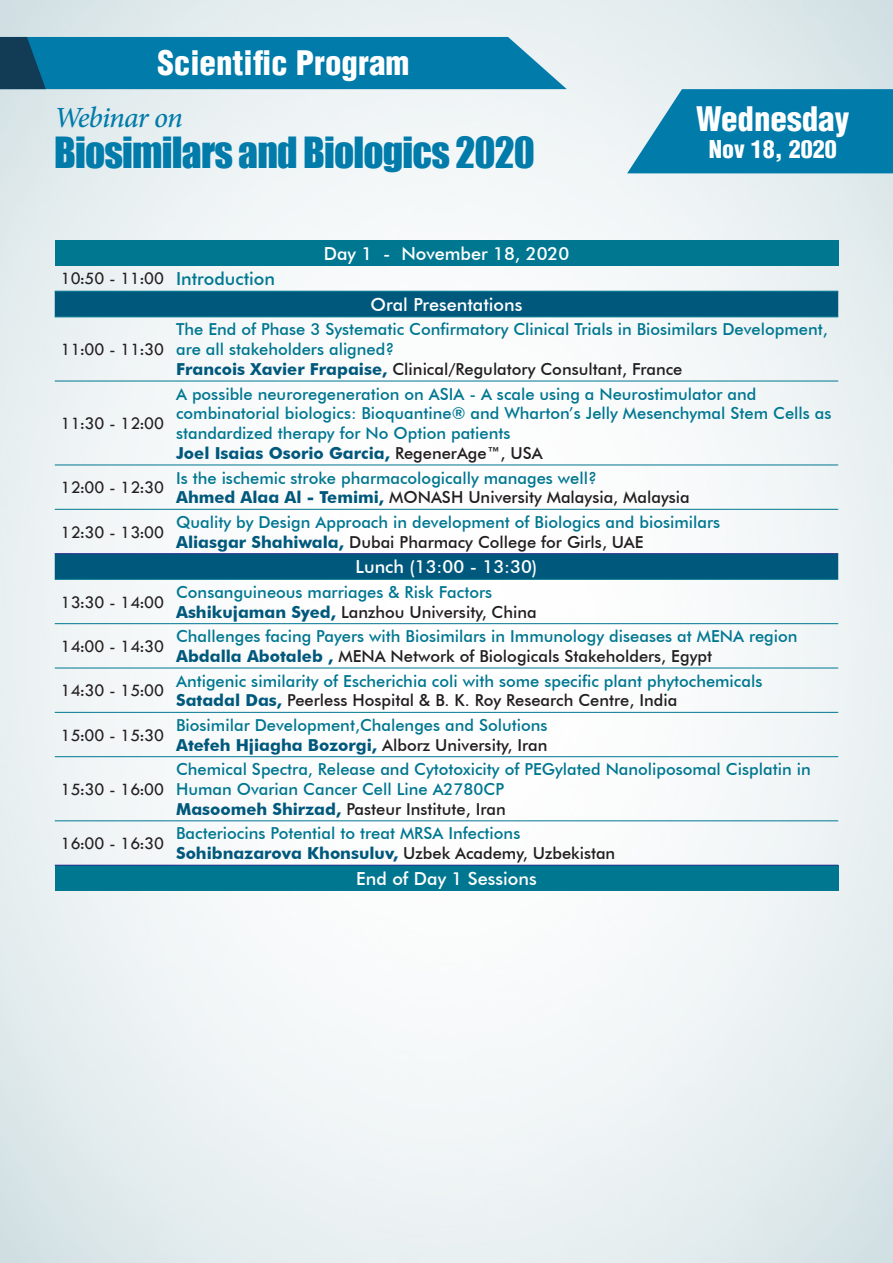
<style>
.page{position:relative;width:893px;height:1263px;background:#fff}
.page>*{position:absolute;margin:0;border:0;box-sizing:border-box;transform-origin:0 0}
.t1{font:39.45px "Impact";letter-spacing:-.02em;color:#007baa}
.t2{font:900 condensed 33px "Helvetica LT";color:#fff}
.t3{font:italic 500 29.4px "Minion Pro";letter-spacing:-.03em;color:#007baa}
.t4{font:900 condensed 24px "Helvetica LT";color:#fff}
.t5{font:18px "Tw Cen";color:#231f20}
.t6{font:500 18px "Futura BT";color:#fff}
.t7{font:500 18px "Futura BT";color:#007791}
.t8{font:500 16.5px/19.8px "Futura BT";color:#007791}
.t9{font:500 16.5px "Futura BT";color:#231f20}
.t10{font:700 16.5px "Futura BT";color:#00597c}
.s1{font-weight:700;color:#00597c}
.s2{font-weight:500;color:#231f20}
</style>
<div class="page">
<img style="left:0;top:0;width:893px;height:1263px">
<svg style="left:627px;top:89px;width:266px;height:84px;background:#1887b1"></svg>
<svg style="left:0;top:37px;width:567px;height:52px;background:#0c7ca7"></svg>
<div style="left:55px;top:240px;width:783px;height:25px;background:#007791"></div>
<svg style="left:55px;top:292px;width:783px;height:287px"></svg>
<div style="left:55px;top:865px;width:783px;height:26px;background:#007791"></div>
<hr style="left:55px;top:291px;width:115px;height:1px;background:#007791">
<hr style="left:170px;top:291px;width:668px;height:1px;background:#007791">
<hr style="left:55px;top:316px;width:115px;height:1px;background:#007791">
<hr style="left:170px;top:316px;width:668px;height:1px;background:#007791">
<hr style="left:55px;top:381px;width:115px;height:1px;background:#007791">
<hr style="left:170px;top:381px;width:668px;height:1px;background:#007791">
<hr style="left:55px;top:465px;width:115px;height:1px;background:#007791">
<hr style="left:170px;top:465px;width:668px;height:1px;background:#007791">
<hr style="left:55px;top:509px;width:115px;height:1px;background:#007791">
<hr style="left:170px;top:509px;width:668px;height:1px;background:#007791">
<hr style="left:55px;top:579px;width:115px;height:1px;background:#007791">
<hr style="left:170px;top:579px;width:668px;height:1px;background:#007791">
<hr style="left:55px;top:623px;width:115px;height:1px;background:#007791">
<hr style="left:170px;top:623px;width:668px;height:1px;background:#007791">
<hr style="left:55px;top:668px;width:115px;height:1px;background:#007791">
<hr style="left:170px;top:668px;width:668px;height:1px;background:#007791">
<hr style="left:55px;top:712px;width:115px;height:1px;background:#007791">
<hr style="left:170px;top:712px;width:668px;height:1px;background:#007791">
<hr style="left:55px;top:756px;width:115px;height:1px;background:#007791">
<hr style="left:170px;top:756px;width:668px;height:1px;background:#007791">
<hr style="left:55px;top:820px;width:115px;height:1px;background:#007791">
<hr style="left:170px;top:820px;width:668px;height:1px;background:#007791">
<hr style="left:55px;top:553px;width:115px;height:1px;background:#2e3092">
<hr style="left:170px;top:553px;width:668px;height:1px;background:#2e3092">
<hr style="left:55px;top:865px;width:115px;height:1px;background:#2e3092">
<hr style="left:170px;top:865px;width:668px;height:1px;background:#2e3092">
<p class="t2" style="left:157px;top:42px;width:254px">Scientific Program</p>
<p class="t3" style="left:54px;top:98px;width:130px">Webinar on</p>
<p class="t1" style="left:54px;top:121px;width:482px">Biosimilars and Biologics 2020</p>
<p class="t5" style="left:61px;top:267px;width:105px">10:50 - 11:00</p>
<p class="t7" style="left:176px;top:268px;width:100px">Introduction</p>
<p class="t6" style="left:324px;top:242px;width:247px">Day 1 - November 18, 2020</p>
<p class="t6" style="left:370px;top:294px;width:153px">Oral Presentations</p>
<p class="t2" style="left:696px;top:98px;width:155px">Wednesday</p>
<p class="t4" style="left:709px;top:134px;width:129px">Nov 18, 2020</p>
<p class="t5" style="left:61px;top:339px;width:105px">11:00 - 11:30</p>
<p class="t5" style="left:61px;top:413px;width:105px">11:30 - 12:00</p>
<p class="t5" style="left:61px;top:477px;width:105px">12:00 - 12:30</p>
<p class="t5" style="left:61px;top:521px;width:105px">12:30 - 13:00</p>
<p class="t5" style="left:61px;top:591px;width:105px">13:30 - 14:00</p>
<p class="t5" style="left:61px;top:635px;width:105px">14:00 - 14:30</p>
<p class="t5" style="left:61px;top:680px;width:105px">14:30 - 15:00</p>
<p class="t5" style="left:61px;top:724px;width:105px">15:00 - 15:30</p>
<p class="t5" style="left:61px;top:778px;width:105px">15:30 - 16:00</p>
<p class="t5" style="left:61px;top:833px;width:105px">16:00 - 16:30</p>
<p class="t8" style="left:176px;top:319px;width:653px">The End of Phase 3 Systematic Confirmatory Clinical Trials in Biosimilars Development, are all stakeholders aligned?</p>
<p class="t9" style="left:176px;top:359px;width:508px"><span class="s1">Francois Xavier Frapaise,</span> Clinical/Regulatory Consultant, France</p>
<p class="t8" style="left:176px;top:384px;width:657px">A possible neuroregeneration on ASIA - A scale using a Neurostimulator and combinatorial biologics: Bioquantine® and Wharton’s Jelly Mesenchymal Stem Cells as standardized therapy for No Option patients</p>
<p class="t10" style="left:176px;top:443px;width:368px">Joel Isaias Osorio Garcia, <span class="s2">RegenerAge™, USA</span></p>
<p class="t8" style="left:176px;top:468px;width:422px">Is the ischemic stroke pharmacologically manages well?</p>
<p class="t9" style="left:176px;top:487px;width:515px"><span class="s1">Ahmed Alaa Al - Temimi,</span> MONASH University Malaysia, Malaysia</p>
<p class="t8" style="left:176px;top:512px;width:546px">Quality by Design Approach in development of Biologics and biosimilars</p>
<p class="t9" style="left:176px;top:532px;width:469px"><span class="s1">Aliasgar Shahiwala,</span> Dubai Pharmacy College for Girls, UAE</p>
<p class="t6" style="left:356px;top:556px;width:183px">Lunch (13:00 - 13:30)</p>
<p class="t8" style="left:176px;top:582px;width:318px">Consanguineous marriages &amp; Risk Factors</p>
<p class="t9" style="left:176px;top:602px;width:362px"><span class="s1">Ashikujaman Syed,</span> Lanzhou University, China</p>
<p class="t8" style="left:176px;top:626px;width:623px">Challenges facing Payers with Biosimilars in Immunology diseases at MENA region</p>
<p class="t9" style="left:176px;top:646px;width:537px"><span class="s1">Abdalla Abotaleb ,</span> MENA Network of Biologicals Stakeholders, Egypt</p>
<p class="t8" style="left:176px;top:671px;width:588px">Antigenic similarity of Escherichia coli with some specific plant phytochemicals</p>
<p class="t9" style="left:176px;top:690px;width:503px"><span class="s1">Satadal Das,</span> Peerless Hospital &amp; B. K. Roy Research Centre, India</p>
<p class="t8" style="left:176px;top:715px;width:373px">Biosimilar Development,Chalenges and Solutions</p>
<p class="t10" style="left:176px;top:735px;width:373px">Atefeh Hjiagha Bozorgi, <span class="s2">Alborz University, Iran</span></p>
<p class="t8" style="left:176px;top:759px;width:636px">Chemical Spectra, Release and Cytotoxicity of PEGylated Nanoliposomal Cisplatin in<br>Human Ovarian Cancer Cell Line A2780CP</p>
<p class="t9" style="left:176px;top:799px;width:331px"><span class="s1">Masoomeh Shirzad,</span> Pasteur Institute, Iran</p>
<p class="t8" style="left:176px;top:823px;width:346px">Bacteriocins Potential to treat MRSA Infections</p>
<p class="t10" style="left:176px;top:843px;width:441px">Sohibnazarova Khonsuluv, <span class="s2">Uzbek Academy, Uzbekistan</span></p>
<p class="t6" style="left:356px;top:867px;width:182px">End of Day 1 Sessions</p>
</div>
